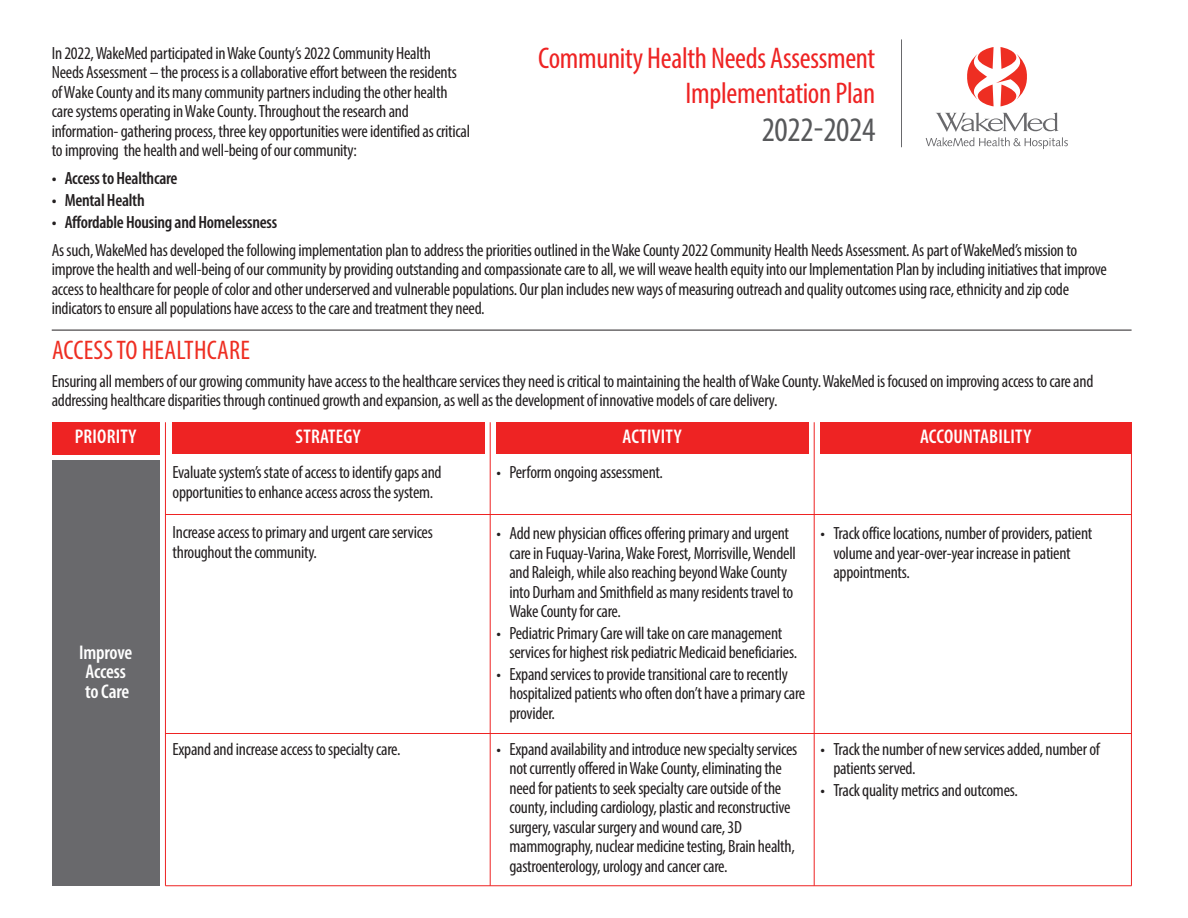
<style>
.page{position:relative;width:1188px;height:918px;background:#fff}
.page>*{position:absolute;margin:0;border:0;box-sizing:border-box;transform-origin:0 0}
.t1{font:condensed 34.5px "Myriad Pro";letter-spacing:-.01em;color:#57585a}
.t2{font:condensed 30px/35.1px "Myriad Pro";letter-spacing:-.01em;color:#ee2323;text-align:right}
.t3{font:condensed 27px "Myriad Pro";letter-spacing:.01em;color:#ee2e22}
.t4{font:600 condensed 19.8px "Myriad Pro";letter-spacing:.01em;color:#fff}
.t5{font:600 condensed 19.8px/19.5px "Myriad Pro";letter-spacing:-.01em;color:#fff}
.t6{font:condensed 17.7px/19.5px "Myriad Pro";letter-spacing:-.015em;color:#231f20}
.t7{font:600 condensed 17.7px "Myriad Pro";letter-spacing:-.015em;color:#231f20}
</style>
<div class="page">
<hr style="left:165px;top:885px;width:967px;height:1px;background:#ee2323">
<hr style="left:165px;top:514px;width:967px;height:1px;background:#ee2323">
<hr style="left:165px;top:733px;width:967px;height:1px;background:#ee2323">
<hr style="left:165px;top:422px;width:1px;height:464px;background:#ee2323">
<hr style="left:1131px;top:422px;width:1px;height:464px;background:#ee2323">
<hr style="left:490px;top:422px;width:1px;height:464px;background:#ee2323">
<hr style="left:814px;top:422px;width:1px;height:464px;background:#ee2323">
<hr style="left:52px;top:330px;width:1080px;height:1px;background:#231f20">
<div style="left:52px;top:422px;width:108px;height:32px;background:#ee2323"></div>
<div style="left:172px;top:422px;width:313px;height:32px;background:#ee2323"></div>
<div style="left:496px;top:422px;width:313px;height:32px;background:#ee2323"></div>
<div style="left:820px;top:422px;width:312px;height:32px;background:#ee2323"></div>
<hr style="left:901px;top:39px;width:1px;height:108px;background:#69696c">
<svg style="left:926px;top:113px;width:142px;height:36px"></svg>
<svg style="left:967px;top:47px;width:60px;height:59px"></svg>
<div style="left:52px;top:460px;width:108px;height:426px;background:#69696c"></div>
<p class="t6" style="left:52px;top:45px;width:420px">In 2022,WakeMed participated inWake County’s2022 Community Health<br>Needs Assessment – the process is a collaborative effort between the residents of Wake County and its many community partners including the other health care systems operating inWake County. Throughout the research and information- gathering process, three key opportunities were identified as critical to improving the health and well-being of our community:</p>
<p class="t7" style="left:52px;top:172px;width:127px">• Access to Healthcare</p>
<p class="t7" style="left:52px;top:194px;width:95px">• Mental Health</p>
<p class="t7" style="left:52px;top:216px;width:227px">• Affordable Housing and Homelessness</p>
<p class="t6" style="left:52px;top:242px;width:1057px">As such, WakeMed has developed the following implementation plan to address the priorities outlined in the Wake County 2022 Community Health Needs Assessment. As part of WakeMed’s mission to improve the health and well-being of our community by providing outstanding and compassionate care to all, we will weave health equity into our Implementation Plan by including initiatives that improve access to healthcare for people of color and other underserved and vulnerable populations. Our plan includes new ways of measuring outreach and quality outcomes using race, ethnicity and zip code indicators to ensure all populations have access to the care and treatment they need.</p>
<h3 class="t3" style="left:52px;top:340px;width:200px">ACCESS TO HEALTHCARE</h3>
<p class="t6" style="left:52px;top:373px;width:1043px">Ensuring all members of our growing community have access to the healthcare services they need is critical to maintaining the health of Wake County. WakeMed is focused on improving access to care and addressing healthcare disparities through continued growth and expansion, as well as the development of innovative models of care delivery.</p>
<p class="t4" style="left:75px;top:430px;width:63px">PRIORITY</p>
<p class="t4" style="left:296px;top:429px;width:67px">STRATEGY</p>
<p class="t6" style="left:173px;top:464px;width:271px">Evaluate system’s state of access to identify gaps and opportunities to enhance access across the system.</p>
<p class="t6" style="left:173px;top:524px;width:262px">Increase access to primary and urgent care services throughout the community.</p>
<h2 class="t2" style="left:538px;top:43px;width:338px">Community Health Needs Assessment<br>Implementation Plan</h2>
<h1 class="t1" style="left:762px;top:117px;width:115px">2022-2024</h1>
<p class="t4" style="left:920px;top:429px;width:113px">ACCOUNTABILITY</p>
<p class="t4" style="left:623px;top:429px;width:61px">ACTIVITY</p>
<p class="t6" style="left:497px;top:464px;width:168px">• Perform ongoing assessment.</p>
<p class="t6" style="left:833px;top:525px;width:260px;text-indent:-13px">• Track office locations, number of providers, patient volume and year-over-year increase in patient appointments.</p>
<p class="t6" style="left:509px;top:525px;width:288px;text-indent:-13px">• Add new physician offices offering primary and urgent care in Fuquay-Varina, Wake Forest, Morrisville, Wendell and Raleigh, while also reaching beyond Wake County into Durham and Smithfield as many residents travel to Wake County for care.</p>
<p class="t6" style="left:509px;top:625px;width:289px;text-indent:-13px">• Pediatric Primary Care will take on care management services for highest risk pediatric Medicaid beneficiaries.</p>
<p class="t6" style="left:509px;top:666px;width:297px;text-indent:-13px">• Expand services to provide transitional care to recently hospitalized patients who often don’t have a primary care provider.</p>
<p class="t6" style="left:509px;top:741px;width:289px;text-indent:-13px">• Expand availability and introduce new specialty services not currently offered in Wake County, eliminating the need for patients to seek specialty care outside of the county, including cardiology, plastic and reconstructive surgery, vascular surgery and wound care, 3D mammography, nuclear medicine testing, Brain health, gastroenterology, urology and cancer care.</p>
<p class="t5" style="left:79px;top:644px;width:54px">Improve<br>Access to Care</p>
<p class="t6" style="left:833px;top:741px;width:268px;text-indent:-13px">• Track the number of new services added, number of patients served.</p>
<p class="t6" style="left:821px;top:782px;width:199px">• Track quality metrics and outcomes.</p>
<p class="t6" style="left:173px;top:741px;width:230px">Expand and increase access to specialty care.</p>
</div>
